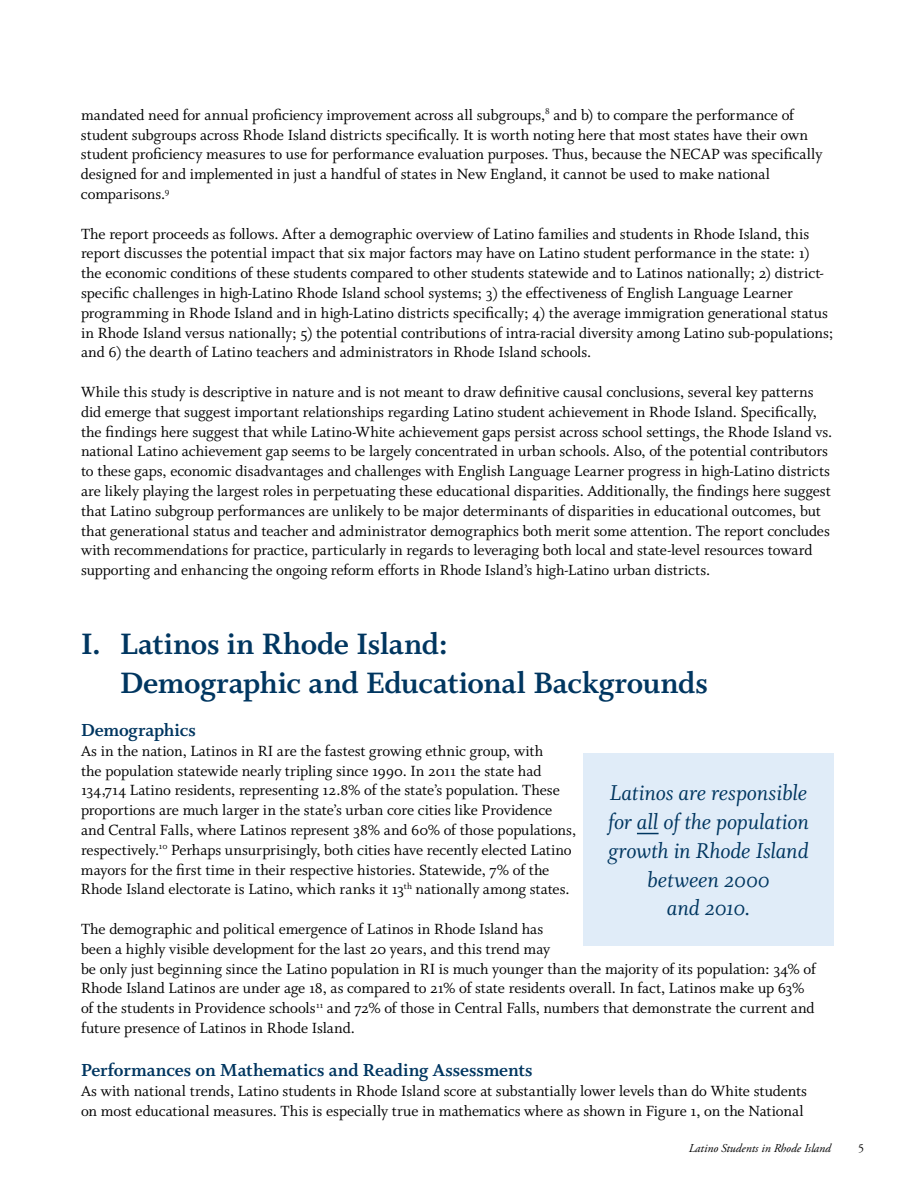
<style>
.page{position:relative;width:918px;height:1188px;background:#fff}
.page>*{position:absolute;margin:0;border:0;box-sizing:border-box;transform-origin:0 0}
.t1{font:33px/39px "Whitman Bold Os F";letter-spacing:-.005em;color:#003660}
.t2{font:24px/28.8px "Whitman Italic Os F";letter-spacing:-.01em;color:#003660;text-align:center}
.t3{font:19.5px "Whitman Bold Os F";letter-spacing:-.005em;color:#003660}
.t4{font:16.5px/19.8px "Whitman Roman Os F";letter-spacing:-.005em;color:#000}
.t5{font:italic 12px "Adobe Garamond Pro";color:#000}
.t6{font:12px "Adobe Garamond Pro";color:#000}
</style>
<div class="page">
<div style="left:583px;top:754px;width:251px;height:192px;background:#e0ecf8"></div>
<svg style="left:637px;top:833px;width:22px;height:1px"></svg>
<p class="t4" style="left:81px;top:105px;width:743px">mandated need for annual proficiency improvement across all subgroups,<sup>8</sup> and b) to compare the performance of student subgroups across Rhode Island districts specifically. It is worth noting here that most states have their own student proficiency measures to use for performance evaluation purposes. Thus, because the NECAP was specifically designed for and implemented in just a handful of states in New England, it cannot be used to make national comparisons.<sup>9</sup></p>
<p class="t4" style="left:81px;top:224px;width:754px">The report proceeds as follows. After a demographic overview of Latino families and students in Rhode Island, this report discusses the potential impact that six major factors may have on Latino student performance in the state: 1) the economic conditions of these students compared to other students statewide and to Latinos nationally; 2) district&shy;specific challenges in high-Latino Rhode Island school systems; 3) the effectiveness of English Language Learner programming in Rhode Island and in high-Latino districts specifically; 4) the average immigration generational status in Rhode Island versus nationally; 5) the potential contributions of intra-racial diversity among Latino sub-populations; and 6) the dearth of Latino teachers and administrators in Rhode Island schools.</p>
<p class="t4" style="left:81px;top:382px;width:753px">While this study is descriptive in nature and is not meant to draw definitive causal conclusions, several key patterns did emerge that suggest important relationships regarding Latino student achievement in Rhode Island. Specifically, the findings here suggest that while Latino-White achievement gaps persist across school settings, the Rhode Island vs. national Latino achievement gap seems to be largely concentrated in urban schools. Also, of the potential contributors to these gaps, economic disadvantages and challenges with English Language Learner progress in high-Latino districts are likely playing the largest roles in perpetuating these educational disparities. Additionally, the findings here suggest that Latino subgroup performances are unlikely to be major determinants of disparities in educational outcomes, but that generational status and teacher and administrator demographics both merit some attention. The report concludes with recommendations for practice, particularly in regards to leveraging both local and state-level resources toward supporting and enhancing the ongoing reform efforts in Rhode Island’s high-Latino urban districts.</p>
<h1 class="t1" style="left:120px;top:625px;width:590px;text-indent:-39px">I. Latinos in Rhode Island:<br>Demographic and Educational Backgrounds</h1>
<p class="t3" style="left:81px;top:719px;width:116px">Demographics</p>
<p class="t4" style="left:81px;top:741px;width:497px">As in the nation, Latinos in RI are the fastest growing ethnic group, with<br>the population statewide nearly tripling since 1990. In 2011 the state had 134,714 Latino residents, representing 12.8% of the state’s population. These proportions are much larger in the state’s urban core cities like Providence and Central Falls, where Latinos represent 38% and 60% of those populations, respectively.<sup>10</sup> Perhaps unsurprisingly, both cities have recently elected Latino mayors for the first time in their respective histories. Statewide, 7% of the Rhode Island electorate is Latino, which ranks it 13<sup>th</sup> nationally among states.</p>
<p class="t4" style="left:81px;top:919px;width:736px">The demographic and political emergence of Latinos in Rhode Island has<br>been a highly visible development for the last 20 years, and this trend may<br>be only just beginning since the Latino population in RI is much younger than the majority of its population: 34% of Rhode Island Latinos are under age 18, as compared to 21% of state residents overall. In fact, Latinos make up 63% of the students in Providence schools<sup>11</sup> and 72% of those in Central Falls, numbers that demonstrate the current and future presence of Latinos in Rhode Island.</p>
<p class="t3" style="left:81px;top:1059px;width:453px">Performances on Mathematics and Reading Assessments</p>
<p class="t4" style="left:81px;top:1081px;width:728px">As with national trends, Latino students in Rhode Island score at substantially lower levels than do White students on most educational measures. This is especially true in mathematics where as shown in Figure 1, on the National</p>
<h2 class="t2" style="left:608px;top:779px;width:202px">Latinos are responsible for all of the population growth in Rhode Island between 2000<br>and 2010.</h2>
<p class="t5" style="left:689px;top:1141px;width:144px">Latino Students in Rhode Island</p>
<p class="t6" style="left:858px;top:1141px;width:7px">5</p>
</div>
